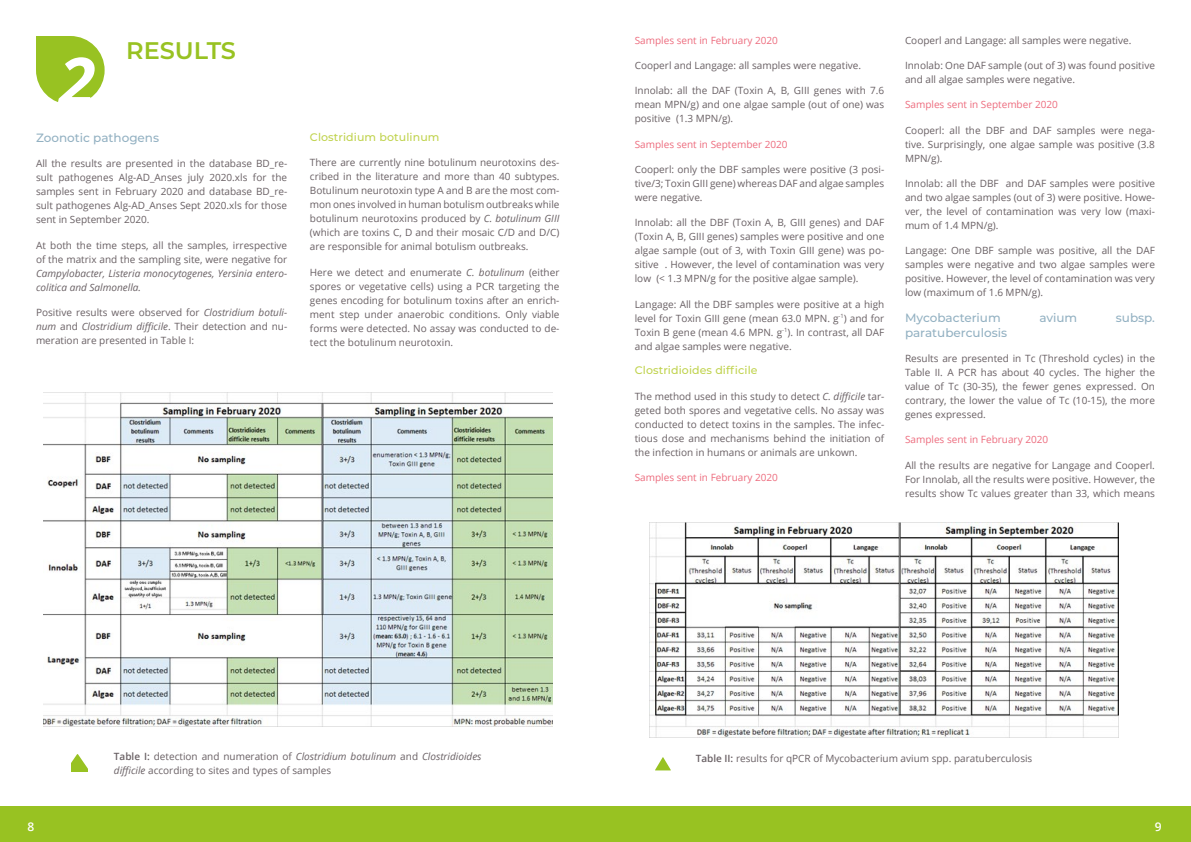
<style>
.page{position:relative;width:1191px;height:842px;background:#fff}
.page>*{position:absolute;margin:0;border:0;box-sizing:border-box;transform-origin:0 0}
.t1{font:italic 700 66.6px "Open Sans";color:#fff}
.t2{font:600 24px "Montserrat";color:#98c222}
.t3{font:500 12px "Montserrat";color:#93b1c2}
.t4{font:600 12px "Open Sans";color:#fff}
.t5{font:500 11px "Montserrat";letter-spacing:.01em;color:#c0d34e}
.t6{font:10px/14px "Open Sans";color:#696064;text-align:justify}
.t7{font:10px "Open Sans";color:#ed6c7e}
.t8{font:italic 10px/14px "Open Sans";color:#696064}
.s1{font-style:italic}
.s2{font-weight:600}
</style>
<div class="page">
<div style="left:0;top:806px;width:1191px;height:35px;background:#98c222"></div>
<svg style="left:36px;top:36px;width:69px;height:68px;background:#a8cb45"></svg>
<svg style="left:72px;top:754px;width:15px;height:18px"></svg>
<svg style="left:655px;top:757px;width:16px;height:13px"></svg>
<img style="left:43px;top:393px;width:509px;height:333px">
<img style="left:650px;top:522px;width:468px;height:215px">
<h1 class="t1" style="left:59px;top:34px;width:38px">2</h1>
<h2 class="t2" style="left:126px;top:34px;width:111px">RESULTS</h2>
<p class="t3" style="left:36px;top:129px;width:125px">Zoonotic pathogens</p>
<p class="t6" style="left:36px;top:156px;width:253px">All the results are presented in the database BD_re&shy;sult pathogenes Alg-AD_Anses july 2020.xls for the samples sent in February 2020 and database BD_re&shy;sult pathogenes Alg-AD_Anses Sept 2020.xls for those sent in September 2020.</p>
<p class="t6" style="left:36px;top:238px;width:253px">At both the time steps, all the samples, irrespective of the matrix and the sampling site, were negative for</p>
<p class="t8" style="left:36px;top:266px;width:253px">Campylobacter, Listeria monocytogenes, Yersinia entero&shy;colitica and Salmonella.</p>
<p class="t6" style="left:36px;top:305px;width:253px">Positive results were observed for <span class="s1">Clostridium botuli&shy;num</span> and <span class="s1">Clostridium difficile</span>. Their detection and nu&shy;meration are presented in Table I:</p>
<p class="t5" style="left:310px;top:129px;width:131px">Clostridium botulinum</p>
<p class="t6" style="left:310px;top:155px;width:251px">There are currently nine botulinum neurotoxins des&shy;cribed in the literature and more than 40 subtypes.<br>Botulinum neurotoxin type A and B are the most com&shy;mon ones involved in human botulism outbreaks while botulinum neurotoxins produced by <span class="s1">C. botulinum GIII </span>(which are toxins C, D and their mosaic C/D and D/C) are responsible for animal botulism outbreaks.</p>
<p class="t6" style="left:310px;top:265px;width:251px">Here we detect and enumerate <span class="s1">C. botulinum</span> (either spores or vegetative cells) using a PCR targeting the genes encoding for botulinum toxins after an enrich&shy;ment step under anaerobic conditions. Only viable forms were detected. No assay was conducted to de&shy;tect the botulinum neurotoxin.</p>
<p class="t7" style="left:635px;top:33px;width:145px">Samples sent in February 2020</p>
<p class="t6" style="left:635px;top:58px;width:228px">Cooperl and Langage: all samples were negative.</p>
<p class="t6" style="left:635px;top:83px;width:251px">Innolab: all the DAF (Toxin A, B, GIII genes with 7.6 mean MPN/g) and one algae sample (out of one) was positive (1.3 MPN/g).</p>
<p class="t7" style="left:635px;top:137px;width:154px">Samples sent in September 2020</p>
<p class="t6" style="left:635px;top:162px;width:251px">Cooperl: only the DBF samples were positive (3 posi&shy;tive/3; Toxin GIII gene) whereas DAF and algae samples were negative.</p>
<p class="t6" style="left:635px;top:215px;width:251px">Innolab: all the DBF (Toxin A, B, GIII genes) and DAF (Toxin A, B, GIII genes) samples were positive and one algae sample (out of 3, with Toxin GIII gene) was po&shy;sitive . However, the level of contamination was very low (&lt; 1.3 MPN/g for the positive algae sample).</p>
<p class="t6" style="left:635px;top:297px;width:251px">Langage: All the DBF samples were positive at a high level for Toxin GIII gene (mean 63.0 MPN. g<sup>-1</sup>) and for Toxin B gene (mean 4.6 MPN. g<sup>-1</sup>). In contrast, all DAF and algae samples were negative.</p>
<p class="t5" style="left:635px;top:363px;width:124px">Clostridioides difficile</p>
<p class="t6" style="left:635px;top:389px;width:251px">The method used in this study to detect <span class="s1">C. difficile</span> tar&shy;geted both spores and vegetative cells. No assay was conducted to detect toxins in the samples. The infec&shy;tious dose and mechanisms behind the initiation of the infection in humans or animals are unkown.</p>
<p class="t7" style="left:635px;top:470px;width:145px">Samples sent in February 2020</p>
<p class="t6" style="left:905px;top:33px;width:228px">Cooperl and Langage: all samples were negative.</p>
<p class="t6" style="left:905px;top:58px;width:251px">Innolab: One DAF sample (out of 3) was found positive and all algae samples were negative.</p>
<p class="t7" style="left:905px;top:98px;width:154px">Samples sent in September 2020</p>
<p class="t6" style="left:905px;top:123px;width:251px">Cooperl: all the DBF and DAF samples were nega&shy;tive. Surprisingly, one algae sample was positive (3.8<br>MPN/g).</p>
<p class="t6" style="left:905px;top:176px;width:251px">Innolab: all the DBF and DAF samples were positive and two algae samples (out of 3) were positive. Howe&shy;ver, the level of contamination was very low (maxi&shy;mum of 1.4 MPN/g).</p>
<p class="t6" style="left:905px;top:243px;width:251px">Langage: One DBF sample was positive, all the DAF samples were negative and two algae samples were positive. However, the level of contamination was very low (maximum of 1.6 MPN/g).</p>
<p class="t3" style="left:905px;top:309px;width:97px">Mycobacterium</p>
<p class="t3" style="left:1039px;top:309px;width:39px">avium</p>
<p class="t3" style="left:1115px;top:309px;width:41px">subsp.</p>
<p class="t3" style="left:905px;top:324px;width:104px">paratuberculosis</p>
<p class="t6" style="left:905px;top:351px;width:251px">Results are presented in Tc (Threshold cycles) in the Table II. A PCR has about 40 cycles. The higher the value of Tc (30-35), the fewer genes expressed. On contrary, the lower the value of Tc (10-15), the more genes expressed.</p>
<p class="t7" style="left:905px;top:433px;width:145px">Samples sent in February 2020</p>
<p class="t6" style="left:905px;top:458px;width:251px">All the results are negative for Langage and Cooperl.<br>For Innolab, all the results were positive. However, the results show Tc values greater than 33, which means</p>
<p class="t6" style="left:114px;top:749px;width:369px"><span class="s2">Table I:</span> detection and numeration of <span class="s1">Clostridium botulinum</span> and <span class="s1">Clostridioides difficile</span> according to sites and types of samples</p>
<p class="t6" style="left:695px;top:751px;width:338px"><span class="s2">Table II:</span> results for qPCR of Mycobacterium avium spp. paratuberculosis</p>
<p class="t4" style="left:28px;top:818px;width:8px">8</p>
<p class="t4" style="left:1155px;top:818px;width:8px">9</p>
</div>
